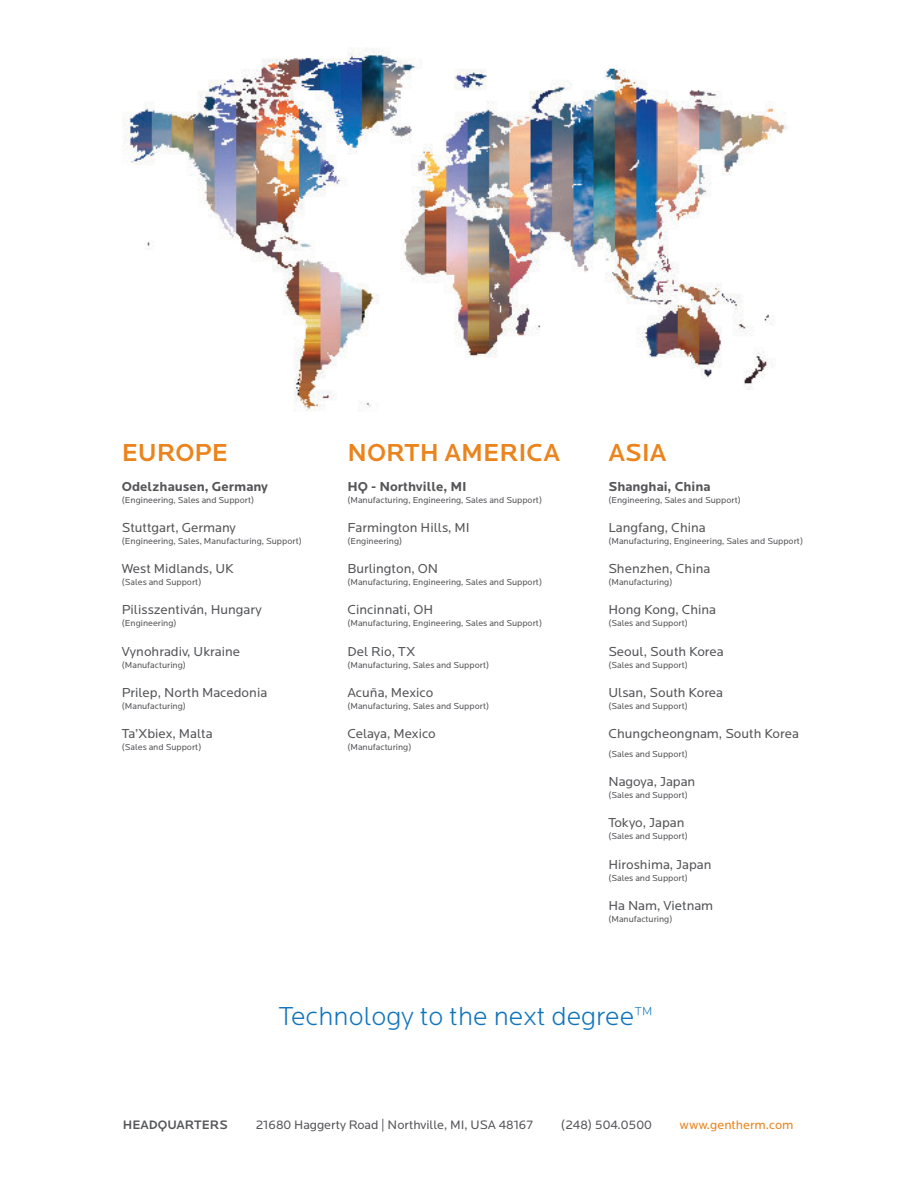
<style>
.page{position:relative;width:918px;height:1188px;background:#fff}
.page>*{position:absolute;margin:0;border:0;box-sizing:border-box;transform-origin:0 0}
.t1{font:300 27px "Locator";color:#1074bc}
.t2{font:500 25.5px "Locator";color:#ea841d}
.t3{font:13.5px "Locator";color:#555659}
.t4{font:700 13.5px "Locator";color:#555659}
.t5{font:12.75px "Locator";color:#555659}
.t6{font:12.75px "Locator";color:#ea841d}
.t7{font:500 12.75px "Locator";color:#555659}
.t8{font:9px "Locator";color:#555659}
</style>
<div class="page">
<img style="left:123px;top:47px;width:664px;height:365px">
<h2 class="t2" style="left:122px;top:438px;width:107px">EUROPE</h2>
<h3 class="t4" style="left:122px;top:482px;width:148px">Odelzhausen, Germany</h3>
<p class="t8" style="left:122px;top:497px;width:134px">(Engineering, Sales and Support)</p>
<h3 class="t3" style="left:122px;top:523px;width:115px">Stuttgart, Germany</h3>
<p class="t8" style="left:122px;top:538px;width:182px">(Engineering, Sales, Manufacturing, Support)</p>
<h3 class="t3" style="left:122px;top:564px;width:114px">West Midlands, UK</h3>
<p class="t8" style="left:122px;top:579px;width:81px">(Sales and Support)</p>
<h3 class="t3" style="left:122px;top:606px;width:141px">Pilisszentiván, Hungary</h3>
<p class="t8" style="left:122px;top:621px;width:56px">(Engineering)</p>
<h3 class="t3" style="left:122px;top:647px;width:120px">Vynohradiv, Ukraine</h3>
<p class="t8" style="left:122px;top:662px;width:66px">(Manufacturing)</p>
<h3 class="t3" style="left:122px;top:688px;width:147px">Prilep, North Macedonia</h3>
<p class="t8" style="left:122px;top:703px;width:66px">(Manufacturing)</p>
<h3 class="t3" style="left:122px;top:729px;width:92px">Ta’Xbiex, Malta</h3>
<p class="t8" style="left:122px;top:744px;width:81px">(Sales and Support)</p>
<h2 class="t2" style="left:347px;top:438px;width:214px">NORTH AMERICA</h2>
<h3 class="t4" style="left:347px;top:482px;width:121px">HQ - Northville, MI</h3>
<p class="t8" style="left:347px;top:497px;width:196px">(Manufacturing, Engineering, Sales and Support)</p>
<h3 class="t3" style="left:347px;top:523px;width:124px">Farmington Hills, MI</h3>
<p class="t8" style="left:347px;top:538px;width:56px">(Engineering)</p>
<h3 class="t3" style="left:347px;top:564px;width:92px">Burlington, ON</h3>
<p class="t8" style="left:347px;top:579px;width:196px">(Manufacturing, Engineering, Sales and Support)</p>
<h3 class="t3" style="left:347px;top:606px;width:87px">Cincinnati, OH</h3>
<p class="t8" style="left:347px;top:621px;width:196px">(Manufacturing, Engineering, Sales and Support)</p>
<h3 class="t3" style="left:347px;top:647px;width:69px">Del Rio, TX</h3>
<p class="t8" style="left:347px;top:662px;width:143px">(Manufacturing, Sales and Support)</p>
<h3 class="t3" style="left:347px;top:688px;width:87px">Acuña, Mexico</h3>
<p class="t8" style="left:347px;top:703px;width:143px">(Manufacturing, Sales and Support)</p>
<h3 class="t3" style="left:347px;top:729px;width:90px">Celaya, Mexico</h3>
<p class="t8" style="left:347px;top:744px;width:66px">(Manufacturing)</p>
<h2 class="t2" style="left:608px;top:438px;width:60px">ASIA</h2>
<h3 class="t4" style="left:608px;top:482px;width:104px">Shanghai, China</h3>
<p class="t8" style="left:608px;top:497px;width:134px">(Engineering, Sales and Support)</p>
<h3 class="t3" style="left:608px;top:523px;width:99px">Langfang, China</h3>
<p class="t8" style="left:608px;top:538px;width:196px">(Manufacturing, Engineering, Sales and Support)</p>
<h3 class="t3" style="left:608px;top:564px;width:103px">Shenzhen, China</h3>
<p class="t8" style="left:608px;top:579px;width:66px">(Manufacturing)</p>
<h3 class="t3" style="left:608px;top:606px;width:109px">Hong Kong, China</h3>
<p class="t8" style="left:608px;top:621px;width:81px">(Sales and Support)</p>
<h3 class="t3" style="left:608px;top:647px;width:117px">Seoul, South Korea</h3>
<p class="t8" style="left:608px;top:662px;width:81px">(Sales and Support)</p>
<h3 class="t3" style="left:608px;top:688px;width:116px">Ulsan, South Korea</h3>
<p class="t8" style="left:608px;top:703px;width:81px">(Sales and Support)</p>
<h3 class="t3" style="left:608px;top:729px;width:192px">Chungcheongnam, South Korea</h3>
<p class="t8" style="left:608px;top:751px;width:81px">(Sales and Support)</p>
<h3 class="t3" style="left:608px;top:777px;width:88px">Nagoya, Japan</h3>
<p class="t8" style="left:608px;top:792px;width:81px">(Sales and Support)</p>
<h3 class="t3" style="left:608px;top:819px;width:78px">Tokyo, Japan</h3>
<p class="t8" style="left:608px;top:834px;width:81px">(Sales and Support)</p>
<h3 class="t3" style="left:608px;top:860px;width:105px">Hiroshima, Japan</h3>
<p class="t8" style="left:608px;top:875px;width:81px">(Sales and Support)</p>
<h3 class="t3" style="left:608px;top:901px;width:106px">Ha Nam, Vietnam</h3>
<p class="t8" style="left:608px;top:916px;width:66px">(Manufacturing)</p>
<h1 class="t1" style="left:279px;top:1007px;width:375px">Technology to the next degree™</h1>
<h3 class="t7" style="left:123px;top:1117px;width:106px">HEADQUARTERS</h3>
<h3 class="t5" style="left:256px;top:1120px;width:279px">21680 Haggerty Road | Northville, MI, USA 48167</h3>
<h3 class="t5" style="left:561px;top:1120px;width:92px">(248) 504.0500</h3>
<h3 class="t6" style="left:680px;top:1120px;width:115px">www.gentherm.com</h3>
</div>
